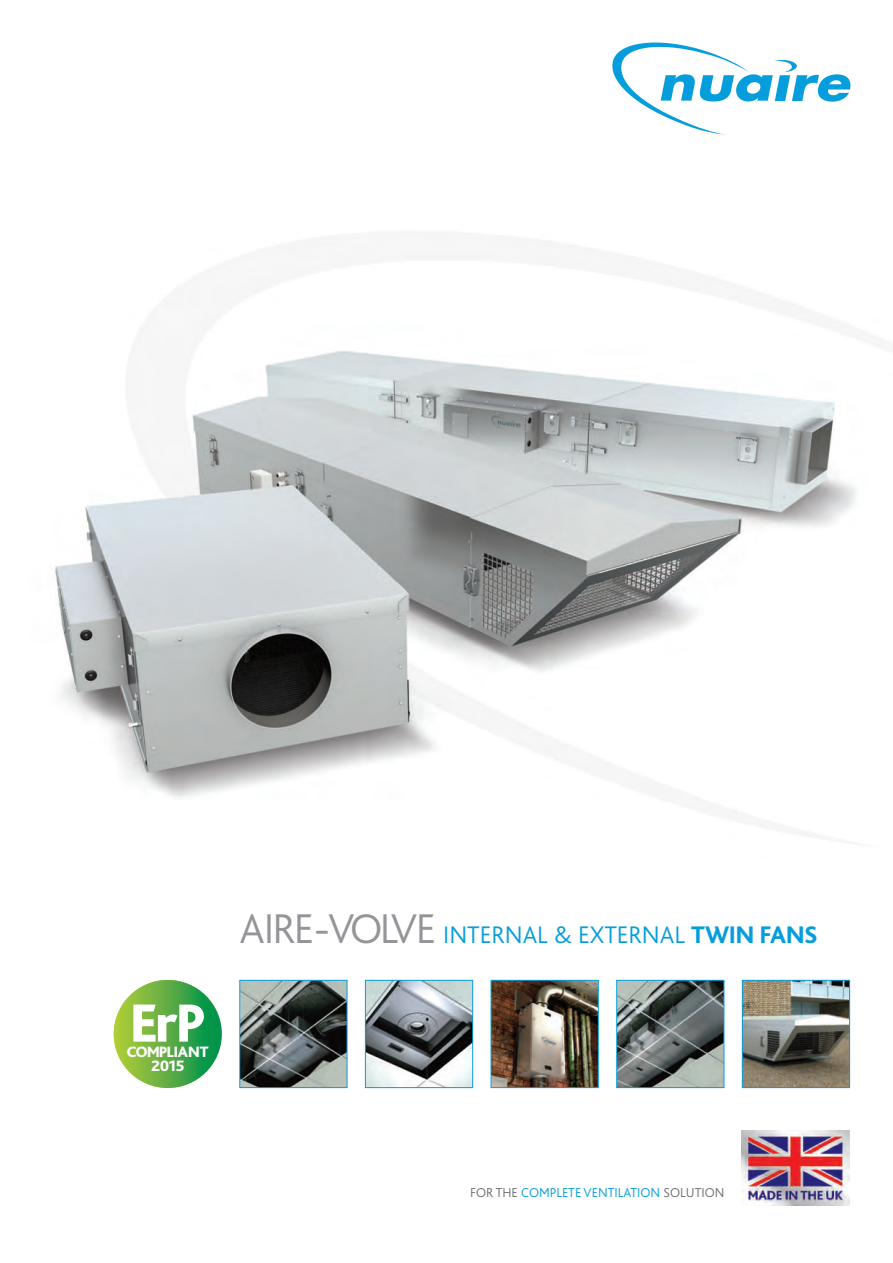
<style>
.page{position:relative;width:893px;height:1263px;background:#fff}
.page>*{position:absolute;margin:0;border:0;box-sizing:border-box;transform-origin:0 0}
.t1{font:800 56.25px "Bliss";color:#fff}
.t2{font:300 25.05px "Bliss";color:#069ddc}
.t3{font:800 15.75px/13.5px "Bliss";letter-spacing:-.02em;color:#fff;text-align:center}
.t4{font:300 13.5px "Bliss";color:#069ddc}
.s1{font-size:43.5px;color:#939598}
.s2{font-weight:800}
.s3{color:#6c6d70}
</style>
<div class="page">
<img style="left:55px;top:82px;width:838px;height:985px">
<svg style="left:612px;top:43px;width:238px;height:92px"></svg>
<img style="left:241px;top:982px;width:104px;height:104px">
<div style="left:239px;top:980px;width:108px;height:108px;border:1px solid #069ddc"></div>
<img style="left:367px;top:982px;width:104px;height:104px">
<div style="left:365px;top:980px;width:108px;height:108px;border:1px solid #069ddc"></div>
<img style="left:493px;top:982px;width:104px;height:104px">
<div style="left:491px;top:980px;width:108px;height:108px;border:1px solid #069ddc"></div>
<img style="left:618px;top:982px;width:104px;height:104px">
<div style="left:616px;top:980px;width:108px;height:108px;border:1px solid #069ddc"></div>
<img style="left:744px;top:982px;width:104px;height:104px">
<div style="left:742px;top:980px;width:108px;height:108px;border:1px solid #069ddc"></div>
<img style="left:742px;top:1130px;width:108px;height:75px">
<svg style="left:114px;top:980px;width:108px;height:108px;background:#59ad43"></svg>
<h1 class="t1" style="left:130px;top:1004px;width:76px">ErP</h1>
<p class="t3" style="left:127px;top:1047px;width:84px">COMPLIANT<br>2015</p>
<p class="t2" style="left:239px;top:927px;width:579px"><span class="s1">AIRE-VOLVE</span> INTERNAL &amp; EXTERNAL <span class="s2">TWIN FANS</span></p>
<p class="t4" style="left:470px;top:1188px;width:256px"><span class="s3">FOR THE</span> COMPLETE VENTILATION <span class="s3">SOLUTION</span></p>
</div>
